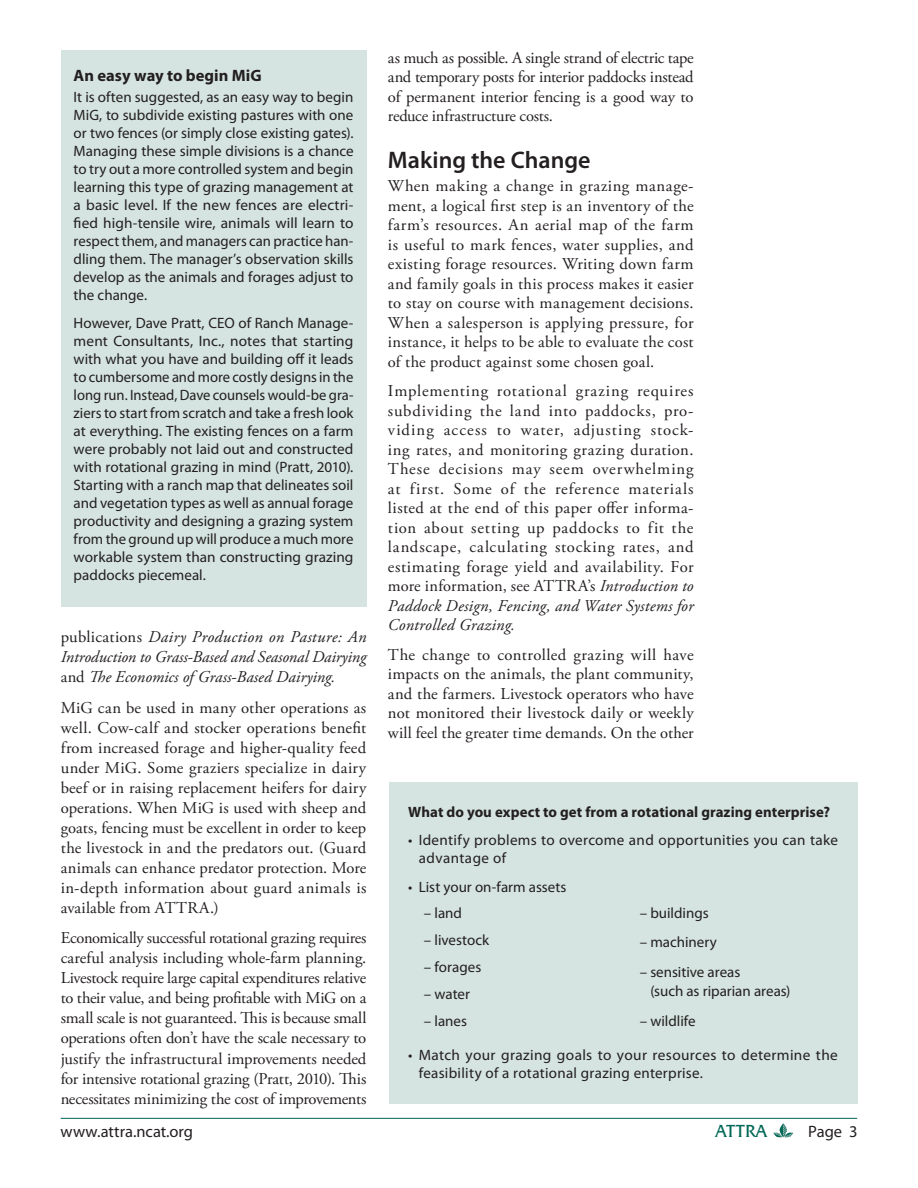
<style>
.page{position:relative;width:918px;height:1188px;background:#fff}
.page>*{position:absolute;margin:0;border:0;box-sizing:border-box;transform-origin:0 0}
.t1{font:600 24px "Myriad Pro";color:#231f20}
.t2{font:18px "Friz Quadrata IT Cby BT";letter-spacing:-.01em;color:#006857}
.t3{font:16.5px/19.5px "Adobe Garamond Pro";letter-spacing:.005em;color:#231f20;text-align:justify}
.t4{font:italic 16.5px/20.1px "Adobe Garamond Pro";color:#231f20;text-align:justify}
.t5{font:16.5px "Myriad Pro";color:#231f20}
.t6{font:700 16.5px "Myriad Pro";color:#231f20}
.t7{font:15px/18px "Myriad Pro";letter-spacing:.005em;color:#231f20}
.t8{font:700 15px "Myriad Pro";color:#231f20}
.s1{font-style:normal}
.s2{font-style:italic}
</style>
<div class="page">
<svg style="left:773px;top:1123px;width:20px;height:15px"></svg>
<hr style="left:61px;top:1118px;width:796px;height:1px;background:#006857">
<div style="left:61px;top:51px;width:305px;height:556px;background:#d5e4e0"></div>
<div style="left:389px;top:782px;width:469px;height:322px;background:#d5e4e0"></div>
<p class="t6" style="left:74px;top:69px;width:189px">An easy way to begin MiG</p>
<p class="t7" style="left:74px;top:89px;width:281px;text-align:justify">It is often suggested, as an easy way to begin MiG, to subdivide existing pastures with one or two fences (or simply close existing gates).<br>Managing these simple divisions is a chance to try out a more controlled system and begin learning this type of grazing management at a basic level. If the new fences are electri&shy;fied high-tensile wire, animals will learn to respect them, and managers can practice han&shy;dling them. The manager’s observation skills develop as the animals and forages adjust to the change.</p>
<p class="t7" style="left:74px;top:315px;width:281px;text-align:justify">However, Dave Pratt, CEO of Ranch Manage&shy;ment Consultants, Inc., notes that starting with what you have and building off it leads to cumbersome and more costly designs in the long run. Instead, Dave counsels would-be gra&shy;ziers to start from scratch and take a fresh look at everything. The existing fences on a farm were probably not laid out and constructed with rotational grazing in mind (Pratt, 2010).<br>Starting with a ranch map that delineates soil and vegetation types as well as annual forage productivity and designing a grazing system from the ground up will produce a much more workable system than constructing grazing paddocks piecemeal.</p>
<p class="t4" style="left:61px;top:628px;width:307px"><span class="s1">publications</span> Dairy Production on Pasture: An Introduction to Grass-Based and Seasonal Dairying <span class="s1">and</span> The Economics of Grass-Based Dairying.</p>
<p class="t3" style="left:61px;top:698px;width:307px;line-height:20.1px">MiG can be used in many other operations as well. Cow-calf and stocker operations benefit from increased forage and higher-quality feed under MiG. Some graziers specialize in dairy beef or in raising replacement heifers for dairy operations. When MiG is used with sheep and goats, fencing must be excellent in order to keep the livestock in and the predators out. (Guard animals can enhance predator protection. More in-depth information about guard animals is available from ATTRA.)</p>
<p class="t3" style="left:61px;top:929px;width:307px;line-height:20.1px">Economically successful rotational grazing requires careful analysis including whole-farm planning.<br>Livestock require large capital expenditures relative to their value, and being profitable with MiG on a small scale is not guaranteed. This is because small operations often don’t have the scale necessary to justify the infrastructural improvements needed for intensive rotational grazing (Pratt, 2010). This necessitates minimizing the cost of improvements</p>
<p class="t3" style="left:388px;top:48px;width:307px">as much as possible. A single strand of electric tape and temporary posts for interior paddocks instead of permanent interior fencing is a good way to reduce infrastructure costs.</p>
<h1 class="t1" style="left:388px;top:151px;width:204px">Making the Change</h1>
<p class="t3" style="left:388px;top:177px;width:307px">When making a change in grazing manage&shy;ment, a logical first step is an inventory of the farm’s resources. An aerial map of the farm is useful to mark fences, water supplies, and existing forage resources. Writing down farm and family goals in this process makes it easier to stay on course with management decisions.<br>When a salesperson is applying pressure, for instance, it helps to be able to evaluate the cost of the product against some chosen goal.</p>
<p class="t3" style="left:388px;top:382px;width:307px">Implementing rotational grazing requires subdividing the land into paddocks, pro&shy;viding access to water, adjusting stock&shy;ing rates, and monitoring grazing duration.<br>These decisions may seem overwhelming at first. Some of the reference materials listed at the end of this paper offer informa&shy;tion about setting up paddocks to fit the landscape, calculating stocking rates, and estimating forage yield and availability. For more information, see ATTRA’s <span class="s2">Introduction to Paddock Design, Fencing, and Water Systems for Controlled Grazing.</span></p>
<p class="t3" style="left:388px;top:646px;width:307px">The change to controlled grazing will have impacts on the animals, the plant community, and the farmers. Livestock operators who have not monitored their livestock daily or weekly will feel the greater time demands. On the other</p>
<p class="t8" style="left:408px;top:807px;width:423px">What do you expect to get from a rotational grazing enterprise?</p>
<p class="t7" style="left:419px;top:833px;width:421px;text-indent:-11px">• Identify problems to overcome and opportunities you can take advantage of</p>
<p class="t7" style="left:408px;top:879px;width:160px">• List your on-farm assets</p>
<p class="t7" style="left:424px;top:905px;width:40px">– land</p>
<p class="t7" style="left:424px;top:932px;width:67px">– livestock</p>
<p class="t7" style="left:424px;top:959px;width:59px">– forages</p>
<p class="t7" style="left:424px;top:986px;width:48px">– water</p>
<p class="t7" style="left:424px;top:1013px;width:45px">– lanes</p>
<p class="t7" style="left:640px;top:905px;width:71px">– buildings</p>
<p class="t7" style="left:640px;top:935px;width:79px">– machinery</p>
<p class="t7" style="left:650px;top:964px;width:142px;line-height:19.4px;text-indent:-11px">– sensitive areas<br>(such as riparian areas)</p>
<p class="t7" style="left:640px;top:1013px;width:58px">– wildlife</p>
<p class="t7" style="left:419px;top:1048px;width:421px;text-indent:-11px">• Match your grazing goals to your resources to determine the feasibility of a rotational grazing enterprise.</p>
<p class="t5" style="left:60px;top:1126px;width:134px">www.attra.ncat.org</p>
<p class="t2" style="left:715px;top:1120px;width:53px">ATTRA</p>
<p class="t5" style="left:808px;top:1126px;width:51px">Page 3</p>
</div>
